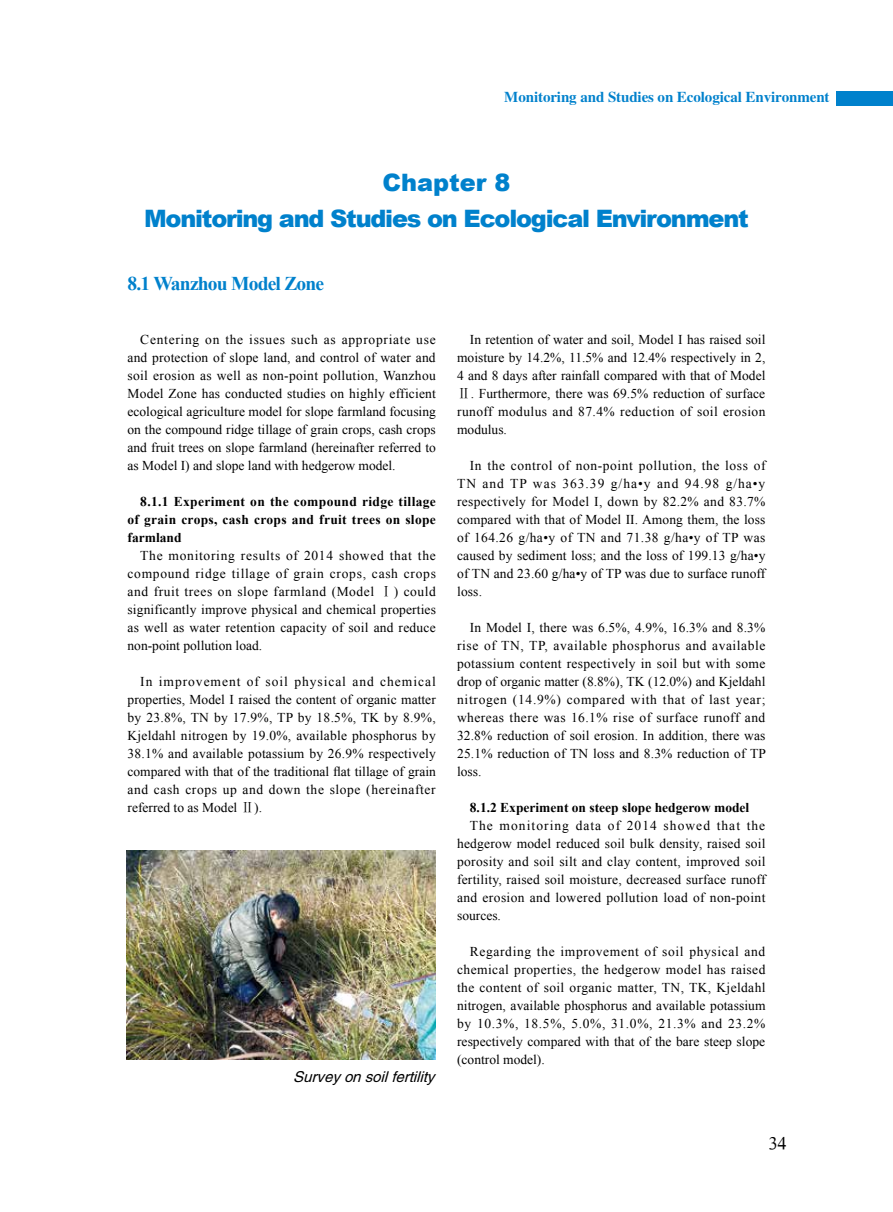
<style>
.page{position:relative;width:893px;height:1212px;background:#fff}
.page>*{position:absolute;margin:0;border:0;box-sizing:border-box;transform-origin:0 0}
.t1{font:900 24px/36px "Arial";letter-spacing:-.05em;color:#0081cc;text-align:center}
.t2{font:700 19.5px "Times New Roman";letter-spacing:-.04em;color:#0081cc}
.t3{font:18px "H Ya 3 gj";color:#000}
.t4{font:15px "FZXBSJW GB1 0";letter-spacing:-.005em;color:#0081cc}
.t5{font:italic 15px "FZHTJW GB1 0";color:#000}
.t6{font:13.5px/18px "Times New Roman";letter-spacing:.01em;color:#000;text-align:justify}
.t7{font:700 13.5px/18px "Times New Roman";color:#000;text-align:justify}
.s1{font-family:"Sim Sun"}
</style>
<div class="page">
<div style="left:836px;top:91px;width:57px;height:15px;background:#0081cc"></div>
<img style="left:126px;top:850px;width:310px;height:209px">
<p class="t4" style="left:504px;top:89px;width:327px">Monitoring and Studies on Ecological Environment</p>
<h1 class="t1" style="left:144px;top:163px;width:606px">Chapter 8<br>Monitoring and Studies on Ecological Environment</h1>
<h2 class="t2" style="left:128px;top:270px;width:198px">8.1 Wanzhou Model Zone</h2>
<p class="t6" style="left:128px;top:330px;width:310px;text-indent:13px">Centering on the issues such as appropriate use and protection of slope land, and control of water and soil erosion as well as non-point pollution, Wanzhou Model Zone has conducted studies on highly efficient ecological agriculture model for slope farmland focusing on the compound ridge tillage of grain crops, cash crops and fruit trees on slope farmland (hereinafter referred to as Model I) and slope land with hedgerow model.</p>
<p class="t7" style="left:128px;top:492px;width:310px;text-indent:13px">8.1.1 Experiment on the compound ridge tillage of grain crops, cash crops and fruit trees on slope farmland</p>
<p class="t6" style="left:128px;top:546px;width:310px;text-indent:13px">The monitoring results of 2014 showed that the compound ridge tillage of grain crops, cash crops and fruit trees on slope farmland (Model <span class="s1">Ⅰ</span>) could significantly improve physical and chemical properties as well as water retention capacity of soil and reduce non-point pollution load.</p>
<p class="t6" style="left:128px;top:672px;width:310px;text-indent:13px">In improvement of soil physical and chemical properties, Model I raised the content of organic matter by 23.8%, TN by 17.9%, TP by 18.5%, TK by 8.9%, Kjeldahl nitrogen by 19.0%, available phosphorus by 38.1% and available potassium by 26.9% respectively compared with that of the traditional flat tillage of grain and cash crops up and down the slope (hereinafter referred to as Model <span class="s1">Ⅱ</span>).</p>
<p class="t5" style="left:293px;top:1069px;width:147px">Surveyonsoilfertility</p>
<p class="t6" style="left:457px;top:330px;width:310px;text-indent:13px">In retention of water and soil, Model I has raised soil moisture by 14.2%, 11.5% and 12.4% respectively in 2, 4 and 8 days after rainfall compared with that of Model <span class="s1">Ⅱ</span>. Furthermore, there was 69.5% reduction of surface runoff modulus and 87.4% reduction of soil erosion modulus.</p>
<p class="t6" style="left:457px;top:456px;width:310px;text-indent:13px">In the control of non-point pollution, the loss of TN and TP was 363.39 g/ha•y and 94.98 g/ha•y respectively for Model I, down by 82.2% and 83.7% compared with that of Model II. Among them, the loss of 164.26 g/ha•y of TN and 71.38 g/ha•y of TP was caused by sediment loss; and the loss of 199.13 g/ha•y of TN and 23.60 g/ha•y of TP was due to surface runoff loss.</p>
<p class="t6" style="left:457px;top:618px;width:310px;text-indent:13px">In Model I, there was 6.5%, 4.9%, 16.3% and 8.3% rise of TN, TP, available phosphorus and available potassium content respectively in soil but with some drop of organic matter (8.8%), TK (12.0%) and Kjeldahl nitrogen (14.9%) compared with that of last year; whereas there was 16.1% rise of surface runoff and 32.8% reduction of soil erosion. In addition, there was 25.1% reduction of TN loss and 8.3% reduction of TP loss.</p>
<p class="t7" style="left:470px;top:798px;width:281px">8.1.2 Experiment on steep slope hedgerow model</p>
<p class="t6" style="left:457px;top:816px;width:310px;text-indent:13px">The monitoring data of 2014 showed that the hedgerow model reduced soil bulk density, raised soil porosity and soil silt and clay content, improved soil fertility, raised soil moisture, decreased surface runoff and erosion and lowered pollution load of non-point sources.</p>
<p class="t6" style="left:457px;top:942px;width:310px;text-indent:13px">Regarding the improvement of soil physical and chemical properties, the hedgerow model has raised the content of soil organic matter, TN, TK, Kjeldahl nitrogen, available phosphorus and available potassium by 10.3%, 18.5%, 5.0%, 31.0%, 21.3% and 23.2% respectively compared with that of the bare steep slope (control model).</p>
<h3 class="t3" style="left:769px;top:1134px;width:19px">34</h3>
</div>
